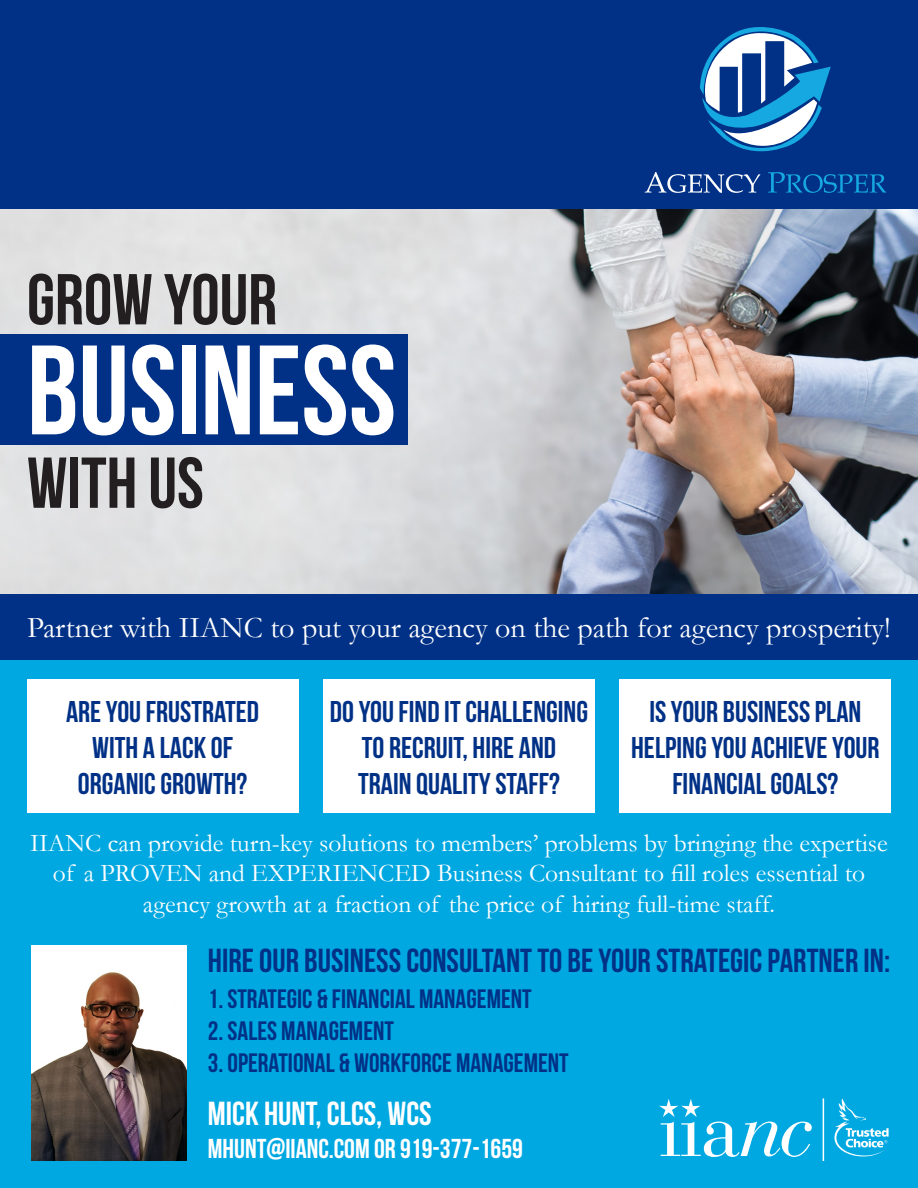
<style>
.page{position:relative;width:918px;height:1188px;background:#fff}
.page>*{position:absolute;margin:0;border:0;box-sizing:border-box;transform-origin:0 0}
.t1{font:126.9px "Bebas Neue";color:#fff}
.t2{font:71.85px "Bebas Neue";color:#231f20}
.t3{font:33.3px "Bebas Neue";color:#003186}
.t4{font:33.3px "Bebas Neue";color:#fff}
.t5{font:30.15px "Garamond";color:#fff}
.t6{font:30px/36px "Bebas Neue";color:#003186;text-align:center}
.t7{font:27.3px "Bebas Neue";color:#fff}
.t8{font:26.7px "Bebas Neue";color:#003186}
.t9{font:25.5px/30.6px "Garamond";color:#fff;text-align:center}
</style>
<div class="page">
<img style="left:0;top:209px;width:918px;height:385px">
<div style="left:0;top:0;width:918px;height:209px;background:#003186"></div>
<div style="left:0;top:594px;width:918px;height:69px;background:#003186"></div>
<div style="left:0;top:660px;width:918px;height:528px;background:#00a8e2"></div>
<div style="left:0;top:334px;width:407px;height:111px;background:#003186"></div>
<div style="left:27px;top:679px;width:271px;height:134px;background:#fff"></div>
<div style="left:323px;top:679px;width:272px;height:134px;background:#fff"></div>
<div style="left:620px;top:679px;width:271px;height:134px;background:#fff"></div>
<img style="left:31px;top:945px;width:156px;height:216px">
<svg style="left:645px;top:27px;width:241px;height:166px"></svg>
<svg style="left:659px;top:1099px;width:153px;height:58px"></svg>
<svg style="left:834px;top:1099px;width:55px;height:57px"></svg>
<hr style="left:823px;top:1098px;width:2px;height:63px;background:#fff">
<p class="t2" style="left:27px;top:260px;width:252px">GROW YOUR</p>
<p class="t1" style="left:27px;top:321px;width:371px">BUSINESS</p>
<p class="t2" style="left:27px;top:444px;width:178px">WITH US</p>
<p class="t5" style="left:27px;top:607px;width:865px">Partner with IIANC to put your agency on the path for agency prosperity!</p>
<p class="t6" style="left:631px;top:693px;width:250px">IS YOUR BUSINESS PLAN<br>HELPING YOU ACHIEVE YOUR<br>FINANCIAL GOALS?</p>
<p class="t9" style="left:30px;top:827px;width:859px">IIANC can provide turn-key solutions to members’ problems by bringing the expertise of a PROVEN and EXPERIENCED Business Consultant to fill roles essential to agency growth at a fraction of the price of hiring full-time staff.</p>
<p class="t3" style="left:208px;top:942px;width:684px">HIRE OUR BUSINESS CONSULTANT TO BE YOUR STRATEGIC PARTNER IN:</p>
<p class="t8" style="left:208px;top:984px;width:325px">1. STRATEGIC &amp; FINANCIAL MANAGEMENT</p>
<p class="t8" style="left:208px;top:1016px;width:188px">2. SALES MANAGEMENT</p>
<p class="t8" style="left:208px;top:1048px;width:362px">3. OPERATIONAL &amp; WORKFORCE MANAGEMENT</p>
<p class="t4" style="left:208px;top:1096px;width:225px">MICK HUNT, CLCS, WCS</p>
<p class="t7" style="left:208px;top:1134px;width:317px">MHUNT@IIANC.COM OR 919-377-1659</p>
<p class="t6" style="left:66px;top:693px;width:195px">ARE YOU FRUSTRATED</p>
<p class="t6" style="left:92px;top:729px;width:142px">WITH A LACK OF</p>
<p class="t6" style="left:78px;top:765px;width:171px">ORGANIC GROWTH?</p>
<p class="t6" style="left:330px;top:693px;width:260px">DO YOU FIND IT CHALLENGING<br>TO RECRUIT, HIRE AND</p>
<p class="t6" style="left:358px;top:765px;width:203px">TRAIN QUALITY STAFF?</p>
</div>
